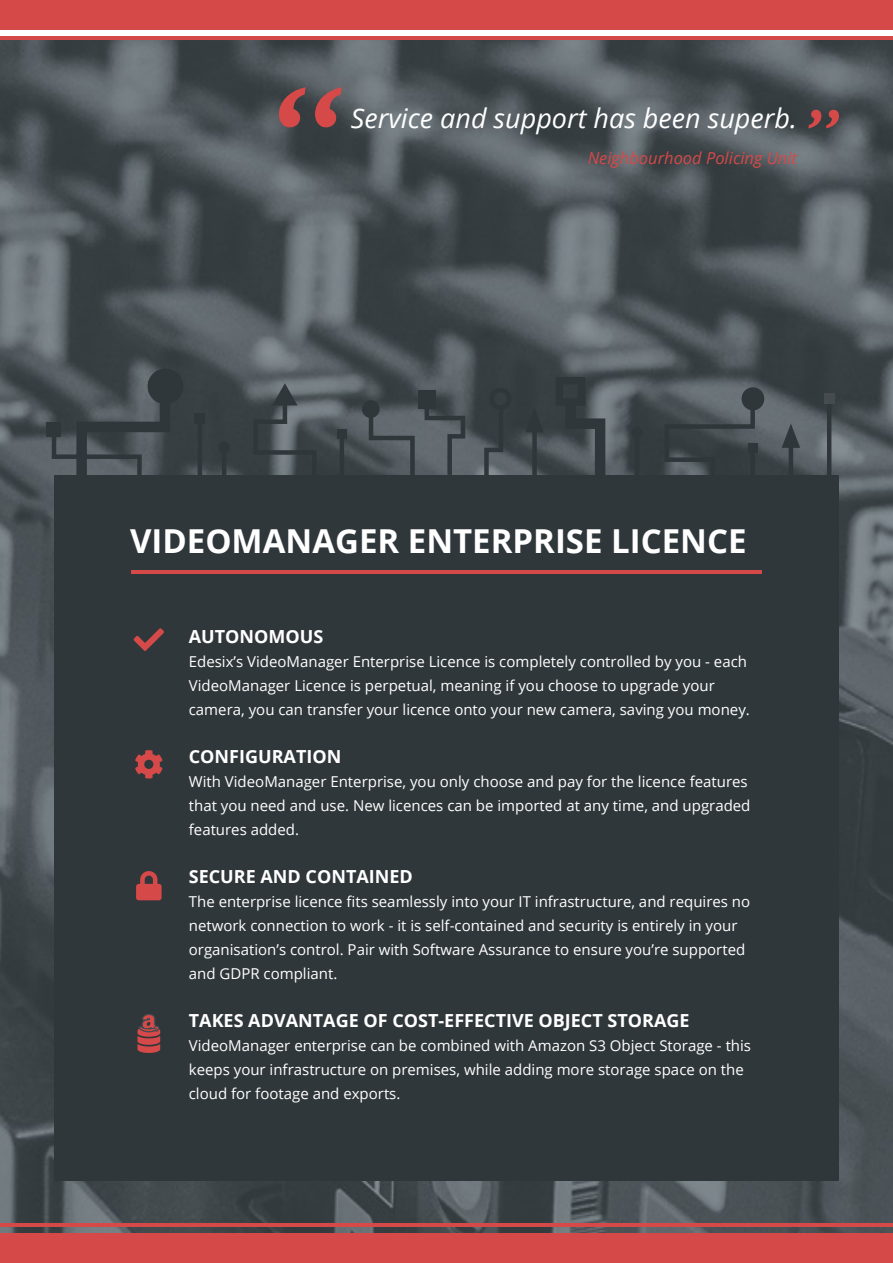
<style>
.page{position:relative;width:893px;height:1263px;background:#fff}
.page>*{position:absolute;margin:0;border:0;box-sizing:border-box;transform-origin:0 0}
.Body2{font:700 33px "Open Sans";color:#fff}
.Body2-2{font:italic 27px "Open Sans";color:#fff}
.t1{font:700 18px "Open Sans";color:#fff}
.Body2-3{font:italic 16.5px "Open Sans";color:#d64949}
.Body2-4{font:15px/24px "Open Sans";color:#fff}
</style>
<div class="page">
<img style="left:0;top:40px;width:893px;height:1193px">
<div style="left:54px;top:475px;width:785px;height:706px;background:#30373b"></div>
<svg style="left:50px;top:382px;width:125px;height:127px"></svg>
<div style="left:47px;top:422px;width:14px;height:14px;background:#30373b"></div>
<div style="left:148px;top:368px;width:35px;height:36px;background:#30373b;border-radius:50%"></div>
<hr style="left:198px;top:418px;width:4px;height:59px;background:#30373b">
<hr style="left:222px;top:447px;width:4px;height:30px;background:#30373b">
<div style="left:218px;top:441px;width:12px;height:12px;background:#30373b;border-radius:50%"></div>
<div style="left:194px;top:413px;width:11px;height:10px;background:#30373b"></div>
<svg style="left:482px;top:402px;width:23px;height:73px"></svg>
<svg style="left:662px;top:404px;width:95px;height:71px"></svg>
<hr style="left:340px;top:434px;width:4px;height:43px;background:#30373b">
<svg style="left:552px;top:373px;width:59px;height:102px"></svg>
<svg style="left:251px;top:383px;width:68px;height:92px"></svg>
<hr style="left:827px;top:398px;width:4px;height:86px;background:#30373b">
<hr style="left:789px;top:442px;width:4px;height:85px;background:#30373b">
<div style="left:337px;top:429px;width:10px;height:9px;background:#30373b"></div>
<div style="left:362px;top:400px;width:18px;height:18px;background:#30373b;border-radius:50%"></div>
<div style="left:824px;top:393px;width:11px;height:11px;background:#454b4f"></div>
<div style="left:742px;top:387px;width:22px;height:23px;background:#30373b;border-radius:50%"></div>
<svg style="left:782px;top:423px;width:18px;height:25px"></svg>
<svg style="left:366px;top:394px;width:101px;height:81px"></svg>
<div style="left:532px;top:426px;width:5px;height:86px;background:#30373b"></div>
<svg style="left:525px;top:408px;width:19px;height:24px"></svg>
<div style="left:489px;top:388px;width:22px;height:22px;border:4px solid #30373b;border-radius:50%"></div>
<div style="left:418px;top:390px;width:18px;height:19px;background:#30373b"></div>
<hr style="left:635px;top:434px;width:4px;height:47px;background:#30373b">
<div style="left:631px;top:427px;width:12px;height:11px;background:#30373b;border-radius:50%"></div>
<div style="left:750px;top:448px;width:5px;height:64px;background:#30373b"></div>
<div style="left:748px;top:443px;width:9px;height:10px;background:#30373b"></div>
<svg style="left:134px;top:628px;width:30px;height:23px"></svg>
<svg style="left:279px;top:87px;width:63px;height:40px"></svg>
<svg style="left:136px;top:871px;width:26px;height:29px"></svg>
<svg style="left:135px;top:750px;width:27px;height:29px"></svg>
<svg style="left:137px;top:1014px;width:23px;height:39px"></svg>
<hr style="left:131px;top:570px;width:631px;height:3px;background:#d64949">
<svg style="left:808px;top:110px;width:31px;height:18px"></svg>
<div style="left:0;top:0;width:893px;height:30px;background:#d64949"></div>
<hr style="left:0;top:36px;width:893px;height:4px;background:#d64949">
<div style="left:0;top:1233px;width:893px;height:30px;background:#d64949"></div>
<hr style="left:0;top:1223px;width:893px;height:4px;background:#d64949">
<p class="Body2-2" style="left:351px;top:100px;width:448px">Service and support has been superb.</p>
<p class="Body2-3" style="left:588px;top:147px;width:211px">Neighbourhood Policing Unit</p>
<p class="Body2" style="left:130px;top:517px;width:618px">VIDEOMANAGER ENTERPRISE LICENCE</p>
<h1 class="t1" style="left:189px;top:623px;width:136px">AUTONOMOUS</h1>
<p class="Body2-4" style="left:189px;top:649px;width:563px">Edesix’s VideoManager Enterprise Licence is completely controlled by you - each<br>VideoManager Licence is perpetual, meaning if you choose to upgrade your camera, you can transfer your licence onto your new camera, saving you money.</p>
<h1 class="t1" style="left:189px;top:743px;width:154px">CONFIGURATION</h1>
<p class="Body2-4" style="left:189px;top:769px;width:563px">With VideoManager Enterprise, you only choose and pay for the licence features that you need and use. New licences can be imported at any time, and upgraded features added.</p>
<h1 class="t1" style="left:189px;top:863px;width:226px">SECURE AND CONTAINED</h1>
<p class="Body2-4" style="left:189px;top:889px;width:563px">The enterprise licence fits seamlessly into your IT infrastructure, and requires no network connection to work - it is self-contained and security is entirely in your organisation’s control. Pair with Software Assurance to ensure you’re supported and GDPR compliant.</p>
<h1 class="t1" style="left:189px;top:1007px;width:502px">TAKES ADVANTAGE OF COST-EFFECTIVE OBJECT STORAGE</h1>
<p class="Body2-4" style="left:189px;top:1033px;width:564px">VideoManager enterprise can be combined with Amazon S3 Object Storage - this keeps your infrastructure on premises, while adding more storage space on the cloud for footage and exports.</p>
</div>
